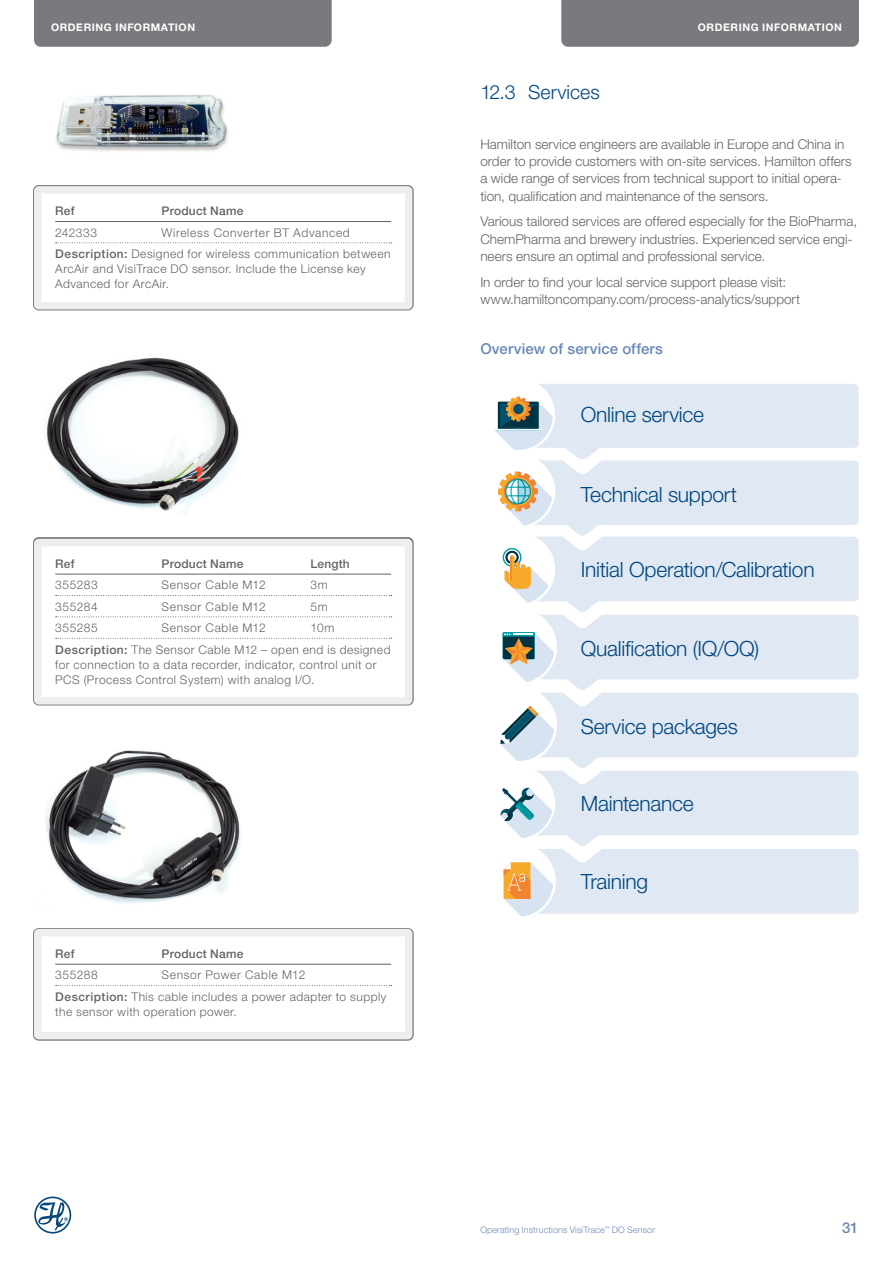
<style>
.page{position:relative;width:893px;height:1263px;background:#fff}
.page>*{position:absolute;margin:0;border:0;box-sizing:border-box;transform-origin:0 0}
.t1{font:300 21px "Helvetica Neue LT Pro";letter-spacing:-.015em;color:#00467e}
.t2{font:300 19.5px "Helvetica Neue LT Pro";color:#00467e}
.t3{font:500 15px "Helvetica Neue LT Pro";letter-spacing:.01em;color:#6b89b4}
.t4{font:300 13.5px/17.2px "Helvetica Neue LT Pro";color:#636366}
.t5{font:300 12px/21.5px "Helvetica Neue LT Pro";letter-spacing:.04em;color:#636366}
.t6{font:500 12px "Helvetica Neue LT Pro";letter-spacing:.015em;color:#636366}
.t7{font:700 10.5px "Helvetica Neue LT Pro";letter-spacing:.055em;color:#fff}
.t8{font:300 9px "Helvetica Neue LT Pro";letter-spacing:.01em;color:#6b89b4}
.s1{font-weight:500}
</style>
<div class="page">
<div style="left:34px;top:0;width:298px;height:47px;background:#787a7d"></div>
<div style="left:561px;top:0;width:298px;height:47px;background:#787a7d"></div>
<svg style="left:34px;top:1196px;width:37px;height:37px"></svg>
<div style="left:481px;top:378px;width:74px;height:74px;border:3px solid #fff;border-radius:50%"></div>
<div style="left:483px;top:381px;width:70px;height:69px;background:#fff;border-radius:50%"></div>
<div style="left:480px;top:844px;width:76px;height:75px;border:3px solid #fff;border-radius:50%"></div>
<div style="left:483px;top:846px;width:70px;height:71px;background:#fff;border-radius:50%"></div>
<svg style="left:494px;top:384px;width:365px;height:532px"></svg>
<img style="left:56px;top:94px;width:172px;height:57px">
<div style="left:33px;top:185px;width:381px;height:126px;background:#afaeaf"></div>
<div style="left:38px;top:190px;width:371px;height:116px;background:#fff"></div>
<div style="left:34px;top:186px;width:378px;height:123px;border:8px solid #eeeeef"></div>
<hr style="left:55px;top:221px;width:336px;height:1px;background:#636366">
<svg style="left:56px;top:243px;width:336px;height:1px"></svg>
<img style="left:45px;top:357px;width:194px;height:154px">
<div style="left:34px;top:539px;width:378px;height:166px;border:8px solid #eeeeef"></div>
<hr style="left:55px;top:574px;width:336px;height:1px;background:#636366">
<svg style="left:56px;top:595px;width:336px;height:1px"></svg>
<svg style="left:56px;top:616px;width:336px;height:1px"></svg>
<svg style="left:56px;top:638px;width:336px;height:1px"></svg>
<img style="left:45px;top:750px;width:196px;height:153px">
<div style="left:33px;top:928px;width:381px;height:112px;background:#231f20;opacity:.64"></div>
<div style="left:38px;top:933px;width:371px;height:103px;background:#fff"></div>
<div style="left:34px;top:929px;width:378px;height:110px;border:8px solid #eeeeef"></div>
<hr style="left:55px;top:964px;width:336px;height:1px;background:#636366">
<svg style="left:56px;top:985px;width:336px;height:1px"></svg>
<p class="t7" style="left:51px;top:21px;width:49px">ORDERING</p>
<p class="t7" style="left:115px;top:21px;width:13px">INFO</p>
<p class="t7" style="left:143px;top:21px;width:26px">RMATION</p>
<p class="t7" style="left:698px;top:21px;width:49px">ORDERING</p>
<p class="t7" style="left:762px;top:21px;width:13px">INFO</p>
<p class="t7" style="left:789px;top:21px;width:26px">RMATION</p>
<p class="t6" style="left:55px;top:204px;width:21px">Ref</p>
<p class="t6" style="left:162px;top:204px;width:83px">Product Name</p>
<p class="t5" style="left:55px;top:222px;width:43px">242333</p>
<p class="t5" style="left:55px;top:222px;width:337px;text-indent:106px">Wireless Converter BT Advanced<br><span class="s1">Description:</span> Designed for wireless communication between</p>
<p class="t5" style="left:55px;top:261px;width:312px;line-height:15px">ArcAir and VisiTrace DO sensor. Include the License key<br>Advanced for ArcAir.</p>
<p class="t6" style="left:55px;top:556px;width:21px">Ref</p>
<p class="t6" style="left:162px;top:556px;width:83px">Product Name</p>
<p class="t6" style="left:310px;top:556px;width:41px">Length</p>
<p class="t5" style="left:55px;top:574px;width:44px">355283</p>
<p class="t5" style="left:162px;top:574px;width:106px">Sensor Cable M12</p>
<p class="t5" style="left:310px;top:574px;width:19px">3m</p>
<p class="t5" style="left:55px;top:595px;width:44px">355284</p>
<p class="t5" style="left:162px;top:595px;width:106px">Sensor Cable M12</p>
<p class="t5" style="left:310px;top:595px;width:19px">5m</p>
<p class="t5" style="left:55px;top:617px;width:44px">355285</p>
<p class="t5" style="left:162px;top:617px;width:106px">Sensor Cable M12</p>
<p class="t5" style="left:55px;top:617px;width:337px;text-indent:255px">10m<br><span class="s1">Description:</span> The Sensor Cable M12 – open end is designed</p>
<p class="t5" style="left:55px;top:656px;width:323px;line-height:15px">for connection to a data recorder, indicator, control unit or<br>PCS (Process Control System) with analog I/O.</p>
<p class="t6" style="left:55px;top:946px;width:21px">Ref</p>
<p class="t6" style="left:162px;top:946px;width:83px">Product Name</p>
<p class="t5" style="left:55px;top:964px;width:44px">355288</p>
<p class="t5" style="left:55px;top:964px;width:333px;text-indent:106px">Sensor Power Cable M12<br><span class="s1">Description:</span> This cable includes a power adapter to supply</p>
<p class="t5" style="left:55px;top:1001px;width:183px">the sensor with operation power.</p>
<h2 class="t2" style="left:480px;top:80px;width:121px">12.3 Services</h2>
<p class="t4" style="left:480px;top:135px;width:373px">Hamilton service engineers are available in Europe and China in order to provide customers with on-site services. Hamilton offers a wide range of services from technical support to initial opera&shy;tion, qualification and maintenance of the sensors.</p>
<p class="t4" style="left:480px;top:213px;width:378px">Various tailored services are offered especially for the BioPharma,<br>ChemPharma and brewery industries. Experienced service engi&shy;neers ensure an optimal and professional service.</p>
<p class="t4" style="left:480px;top:273px;width:321px">In order to find your local service support please visit: www.hamiltoncompany.com/process-analytics/support</p>
<p class="t3" style="left:480px;top:340px;width:184px">Overview of service offers</p>
<h1 class="t1" style="left:581px;top:401px;width:125px">Online service</h1>
<h1 class="t1" style="left:581px;top:481px;width:158px">Technical support</h1>
<h1 class="t1" style="left:581px;top:556px;width:235px">Initial Operation/Calibration</h1>
<h1 class="t1" style="left:581px;top:635px;width:180px">Qualification (IQ/OQ)</h1>
<h1 class="t1" style="left:581px;top:713px;width:159px">Service packages</h1>
<h1 class="t1" style="left:581px;top:791px;width:114px">Maintenance</h1>
<h1 class="t1" style="left:581px;top:869px;width:69px">Training</h1>
<p class="t8" style="left:480px;top:1224px;width:176px">Operating Instructions VisiTrace<sup>™</sup> DO Sensor</p>
<p class="t3" style="left:842px;top:1219px;width:18px">31</p>
</div>
